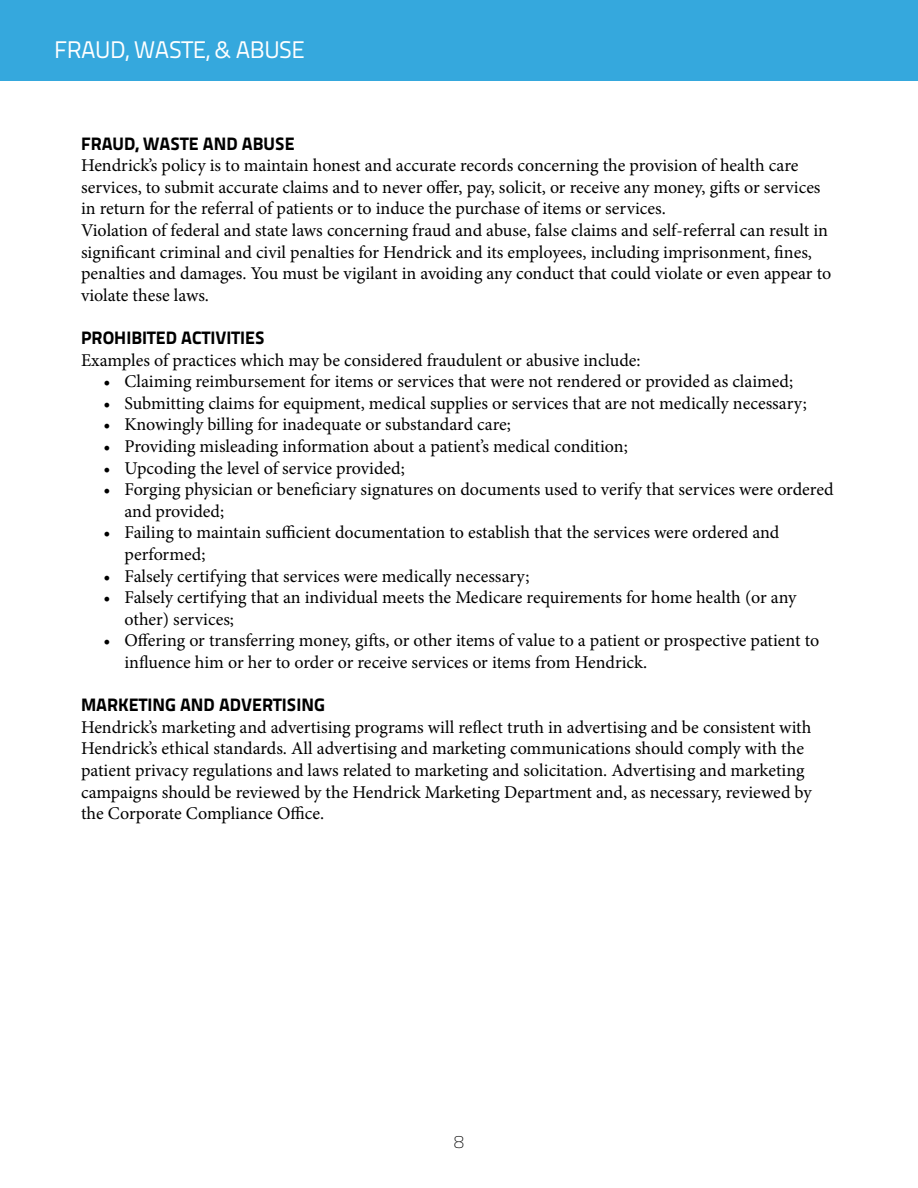
<style>
.page{position:relative;width:918px;height:1188px;background:#fff}
.page>*{position:absolute;margin:0;border:0;box-sizing:border-box;transform-origin:0 0}
.t1{font:24px "Titillium Text 15 L 400 wt";letter-spacing:-.02em;color:#fff}
.t2{font:18px/21.6px "Minion Pro";color:#000}
.t3{font:18px "Titillium Text 15 L 999 wt";color:#000}
.t4{font:18px "Titillium Text 15 L 1 wt";color:#000}
</style>
<div class="page">
<div style="left:0;top:0;width:918px;height:80px;background:#35a8dd"></div>
<h1 class="t1" style="left:54px;top:35px;width:253px">FRAUD, WASTE, &amp; ABUSE</h1>
<p class="t3" style="left:81px;top:132px;width:215px">FRAUD, WASTE AND ABUSE</p>
<p class="t2" style="left:81px;top:155px;width:752px">Hendrick’s policy is to maintain honest and accurate records concerning the provision of health care services, to submit accurate claims and to never offer, pay, solicit, or receive any money, gifts or services in return for the referral of patients or to induce the purchase of items or services.<br>Violation of federal and state laws concerning fraud and abuse, false claims and self-referral can result in significant criminal and civil penalties for Hendrick and its employees, including imprisonment, fines, penalties and damages. You must be vigilant in avoiding any conduct that could violate or even appear to violate these laws.</p>
<p class="t3" style="left:81px;top:326px;width:185px">PROHIBITED ACTIVITIES</p>
<p class="t2" style="left:81px;top:349px;width:561px">Examples of practices which may be considered fraudulent or abusive include:</p>
<p class="t2" style="left:104px;top:371px;width:691px">• Claiming reimbursement for items or services that were not rendered or provided as claimed;</p>
<p class="t2" style="left:104px;top:392px;width:705px">• Submitting claims for equipment, medical supplies or services that are not medically necessary;</p>
<p class="t2" style="left:104px;top:414px;width:409px">• Knowingly billing for inadequate or substandard care;</p>
<p class="t2" style="left:104px;top:436px;width:526px">• Providing misleading information about a patient’s medical condition;</p>
<p class="t2" style="left:104px;top:457px;width:303px">• Upcoding the level of service provided;</p>
<p class="t2" style="left:125px;top:479px;width:711px;text-indent:-21px">• Forging physician or beneficiary signatures on documents used to verify that services were ordered and provided;</p>
<p class="t2" style="left:125px;top:522px;width:656px;text-indent:-21px">• Failing to maintain sufficient documentation to establish that the services were ordered and performed;</p>
<p class="t2" style="left:104px;top:565px;width:428px">• Falsely certifying that services were medically necessary;</p>
<p class="t2" style="left:125px;top:587px;width:673px;text-indent:-21px">• Falsely certifying that an individual meets the Medicare requirements for home health (or any other) services;</p>
<p class="t2" style="left:125px;top:630px;width:696px;text-indent:-21px">• Offering or transferring money, gifts, or other items of value to a patient or prospective patient to influence him or her to order or receive services or items from Hendrick.</p>
<p class="t3" style="left:81px;top:694px;width:245px">MARKETING AND ADVERTISING</p>
<p class="t2" style="left:81px;top:716px;width:732px">Hendrick’s marketing and advertising programs will reflect truth in advertising and be consistent with Hendrick’s ethical standards. All advertising and marketing communications should comply with the patient privacy regulations and laws related to marketing and solicitation. Advertising and marketing campaigns should be reviewed by the Hendrick Marketing Department and, as necessary, reviewed by the Corporate Compliance Office.</p>
<p class="t4" style="left:454px;top:1131px;width:11px">8</p>
</div>
